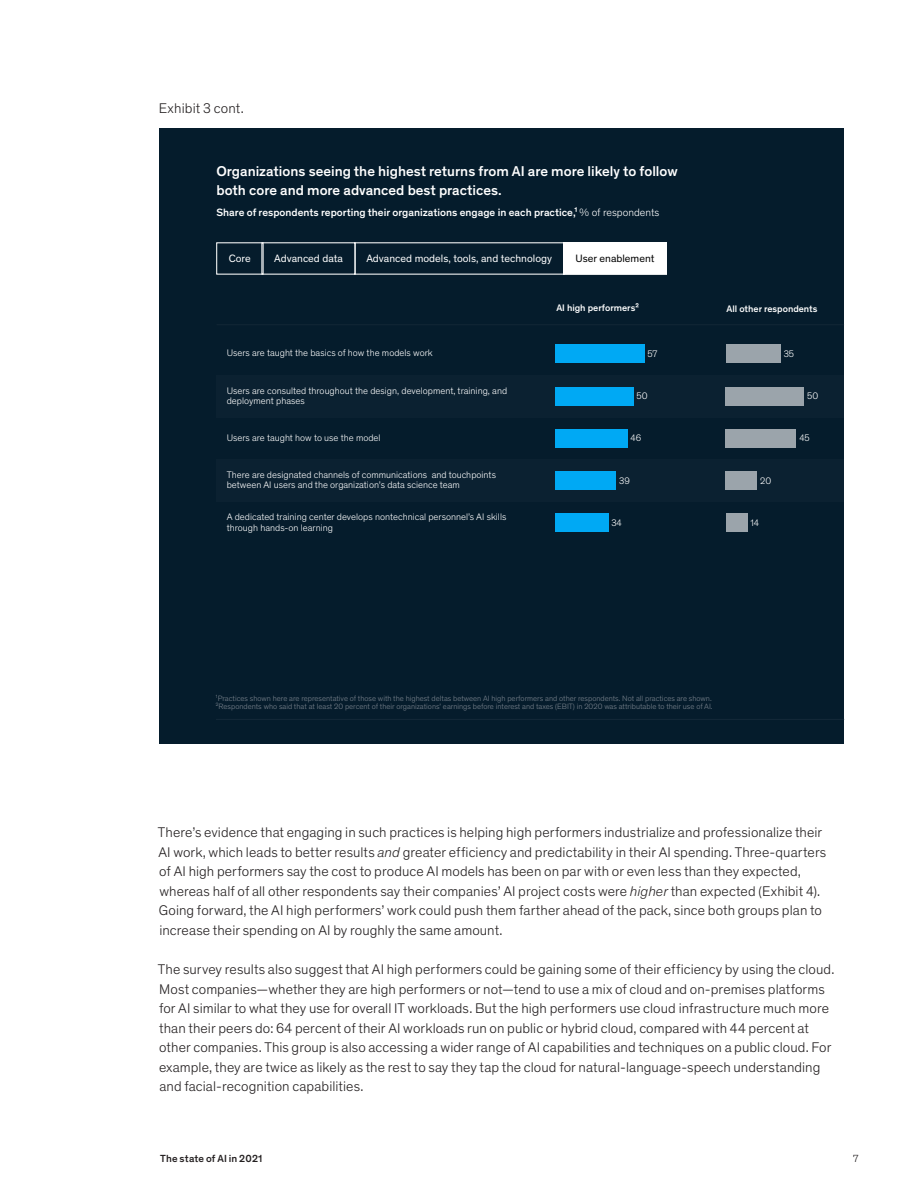
<style>
.page{position:relative;width:918px;height:1188px;background:#fff}
.page>*{position:absolute;margin:0;border:0;box-sizing:border-box;transform-origin:0 0}
.t1{font:500 14.4px/18.8px "Mc Kinsey Sans";color:#fff}
.Body_text{font:300 14.25px/19.5px "Mc Kinsey Sans";letter-spacing:.005em;color:#231f20}
.Exhibit_number{font:300 14.25px "Mc Kinsey Sans";letter-spacing:.01em;color:#231f20}
.t2{font:500 10.8px "Mc Kinsey Sans";color:#fff}
.t3{font:10.8px "Mc Kinsey Sans";color:#fff}
.t4{font:10.8px "Mc Kinsey Sans";color:#000}
.Header_footer___Blac{font:500 10.5px "Mc Kinsey Sans";letter-spacing:.015em;color:#231f20}
.t5{font:300 10.5px "Mc Kinsey Sans";color:#231f20}
.t6{font:300 9.6px/10.2px "Mc Kinsey Sans";color:#fff}
.t7{font:500 9.6px "Mc Kinsey Sans";color:#fff}
.t8{font:300 7.8px/8.4px "Mc Kinsey Sans";color:#7b848e}
.s1{font-weight:300}
.s2{font-style:italic}
</style>
<div class="page">
<div style="left:159px;top:129px;width:685px;height:615px;background:#051c2c"></div>
<hr style="left:216px;top:719px;width:628px;height:1px;background:#122737">
<hr style="left:217px;top:324px;width:627px;height:1px;background:#0f2433">
<div style="left:217px;top:459px;width:627px;height:43px;background:#0b2131"></div>
<div style="left:217px;top:375px;width:627px;height:42px;background:#0b2131"></div>
<div style="left:555px;top:345px;width:89px;height:18px;background:#00a9f4"></div>
<div style="left:555px;top:387px;width:78px;height:18px;background:#00a9f4"></div>
<div style="left:555px;top:429px;width:72px;height:18px;background:#00a9f4"></div>
<div style="left:555px;top:471px;width:61px;height:19px;background:#00a9f4"></div>
<div style="left:555px;top:514px;width:53px;height:18px;background:#00a9f4"></div>
<div style="left:726px;top:345px;width:54px;height:18px;background:#9ba4ab"></div>
<div style="left:726px;top:387px;width:78px;height:18px;background:#9ba4ab"></div>
<div style="left:726px;top:429px;width:70px;height:18px;background:#9ba4ab"></div>
<div style="left:726px;top:471px;width:31px;height:19px;background:#9ba4ab"></div>
<div style="left:726px;top:514px;width:21px;height:18px;background:#9ba4ab"></div>
<div style="left:563px;top:243px;width:104px;height:31px;background:#fff"></div>
<p class="Exhibit_number" style="left:159px;top:99px;width:87px">Exhibit 3 cont.</p>
<p class="t1" style="left:217px;top:161px;width:463px">Organizations seeing the highest returns from AI are more likely to follow both core and more advanced best practices.</p>
<p class="t2" style="left:217px;top:205px;width:444px">Share of respondents reporting their organizations engage in each practice,¹ <span class="s1">% of respondents</span></p>
<p class="t3" style="left:229px;top:251px;width:24px">Core</p>
<p class="t3" style="left:274px;top:251px;width:70px">Advanced data</p>
<p class="t3" style="left:366px;top:251px;width:187px">Advanced models, tools, and technology</p>
<p class="t4" style="left:575px;top:251px;width:81px">User enablement</p>
<p class="t7" style="left:556px;top:301px;width:84px">AI high performers²</p>
<p class="t7" style="left:727px;top:302px;width:92px">All other respondents</p>
<p class="t6" style="left:227px;top:348px;width:208px">Users are taught the basics of how the models work</p>
<p class="t6" style="left:647px;top:348px;width:12px">57</p>
<p class="t6" style="left:637px;top:390px;width:13px">50</p>
<p class="t6" style="left:631px;top:433px;width:12px">46</p>
<p class="t6" style="left:619px;top:475px;width:12px">39</p>
<p class="t6" style="left:611px;top:517px;width:12px">34</p>
<p class="t6" style="left:227px;top:385px;width:282px">Users are consulted throughout the design, development, training, and deployment phases</p>
<p class="t6" style="left:227px;top:432px;width:155px">Users are taught how to use the model</p>
<p class="t6" style="left:227px;top:469px;width:271px">There are designated channels of communications and touchpoints between AI users and the organization’s data science team</p>
<p class="t6" style="left:227px;top:511px;width:281px">A dedicated training center develops nontechnical personnel’s AI skills through hands-on learning</p>
<p class="t6" style="left:784px;top:348px;width:12px">35</p>
<p class="t6" style="left:760px;top:475px;width:13px">20</p>
<p class="t6" style="left:807px;top:390px;width:13px">50</p>
<p class="t6" style="left:799px;top:433px;width:12px">45</p>
<p class="t6" style="left:751px;top:517px;width:10px">14</p>
<p class="t8" style="left:216px;top:694px;width:498px">¹Practices shown here are representative of those with the highest deltas between AI high performers and other respondents. Not all practices are shown.<br>²Respondents who said that at least 20 percent of their organizations’ earnings before interest and taxes (EBIT) in 2020 was attributable to their use of AI.</p>
<p class="Body_text" style="left:158px;top:822px;width:670px">There’s evidence that engaging in such practices is helping high performers industrialize and professionalize their AI work, which leads to better results <span class="s2">and</span> greater efficiency and predictability in their AI spending. Three-quarters of AI high performers say the cost to produce AI models has been on par with or even less than they expected, whereas half of all other respondents say their companies’ AI project costs were <span class="s2">higher</span> than expected (Exhibit 4).<br>Going forward, the AI high performers’ work could push them farther ahead of the pack, since both groups plan to increase their spending on AI by roughly the same amount.</p>
<p class="Body_text" style="left:158px;top:959px;width:678px">The survey results also suggest that AI high performers could be gaining some of their efficiency by using the cloud.<br>Most companies—whether they are high performers or not—tend to use a mix of cloud and on-premises platforms for AI similar to what they use for overall IT workloads. But the high performers use cloud infrastructure much more than their peers do: 64 percent of their AI workloads run on public or hybrid cloud, compared with 44 percent at other companies. This group is also accessing a wider range of AI capabilities and techniques on a public cloud. For example, they are twice as likely as the rest to say they tap the cloud for natural-language-speech understanding and facial-recognition capabilities.</p>
<p class="Header_footer___Blac" style="left:160px;top:1151px;width:104px">The state of AI in 2021</p>
<p class="t5" style="left:853px;top:1151px;width:7px">7</p>
</div>
